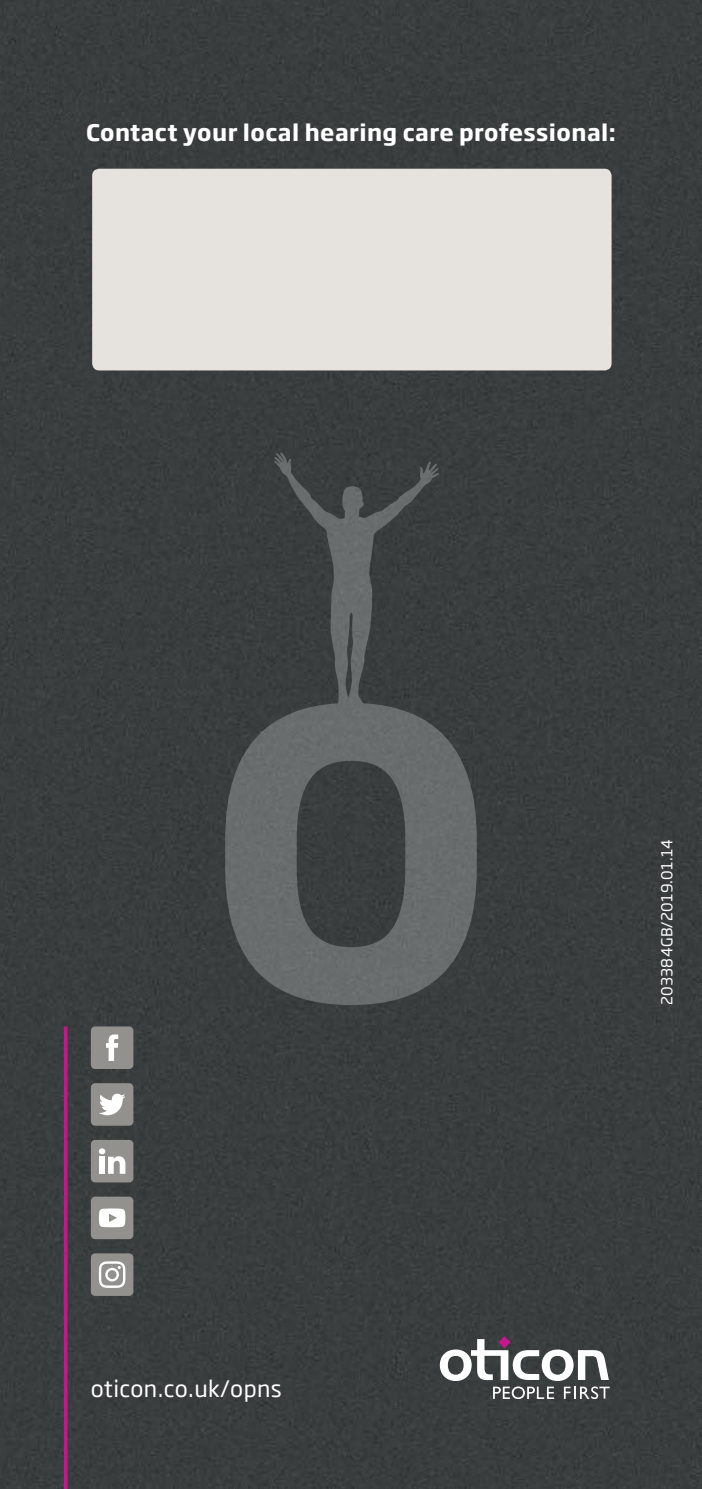
<style>
.page{position:relative;width:702px;height:1489px;background:#fff}
.page>*{position:absolute;margin:0;border:0;box-sizing:border-box;transform-origin:0 0}
.t1{font:700 22.5px "Soho Gothic Pro";letter-spacing:.02em;color:#fff}
.t2{font:22.5px "Soho Gothic Pro";letter-spacing:.02em;color:#fff}
.t3{font:15px "Soho Gothic Pro";letter-spacing:.02em;color:#fff}
</style>
<div class="page">
<div style="left:0;top:0;width:702px;height:1488px;background:#393d3e"></div>
<svg style="left:225px;top:452px;width:252px;height:553px;background:#4c5050"></svg>
<div style="left:92px;top:169px;width:519px;height:201px;background:#e6e2de;border-radius:7px"></div>
<svg style="left:564px;top:1386px;width:45px;height:12px"></svg>
<svg style="left:493px;top:1386px;width:61px;height:12px"></svg>
<svg style="left:440px;top:1335px;width:168px;height:45px"></svg>
<svg style="left:64px;top:1026px;width:4px;height:57px"></svg>
<svg style="left:64px;top:1083px;width:4px;height:56px"></svg>
<svg style="left:64px;top:1139px;width:4px;height:57px"></svg>
<svg style="left:64px;top:1196px;width:4px;height:57px"></svg>
<svg style="left:64px;top:1253px;width:4px;height:56px"></svg>
<svg style="left:64px;top:1309px;width:4px;height:87px"></svg>
<svg style="left:64px;top:1396px;width:4px;height:92px"></svg>
<div style="left:91px;top:1026px;width:42px;height:42px;background:#92918e;border-radius:4px"></div>
<svg style="left:106px;top:1034px;width:12px;height:26px"></svg>
<div style="left:91px;top:1083px;width:42px;height:42px;background:#92918e;border-radius:4px"></div>
<svg style="left:99px;top:1093px;width:26px;height:22px"></svg>
<div style="left:91px;top:1139px;width:42px;height:43px;background:#92918e;border-radius:4px"></div>
<svg style="left:99px;top:1148px;width:26px;height:25px"></svg>
<div style="left:91px;top:1196px;width:42px;height:43px;background:#92918e;border-radius:4px"></div>
<svg style="left:99px;top:1208px;width:26px;height:19px"></svg>
<div style="left:91px;top:1253px;width:42px;height:42px;background:#92918e;border-radius:4px"></div>
<svg style="left:99px;top:1261px;width:26px;height:26px"></svg>
<p class="t1" style="left:86px;top:114px;width:531px">Contact your local hearing care professional:</p>
<p class="t2" style="left:91px;top:1370px;width:192px">oticon.co.uk/opns</p>
<p class="t3" style="left:655px;top:1005px;width:167px;rotate:-90deg">203384GB/2019.01.14</p>
</div>
